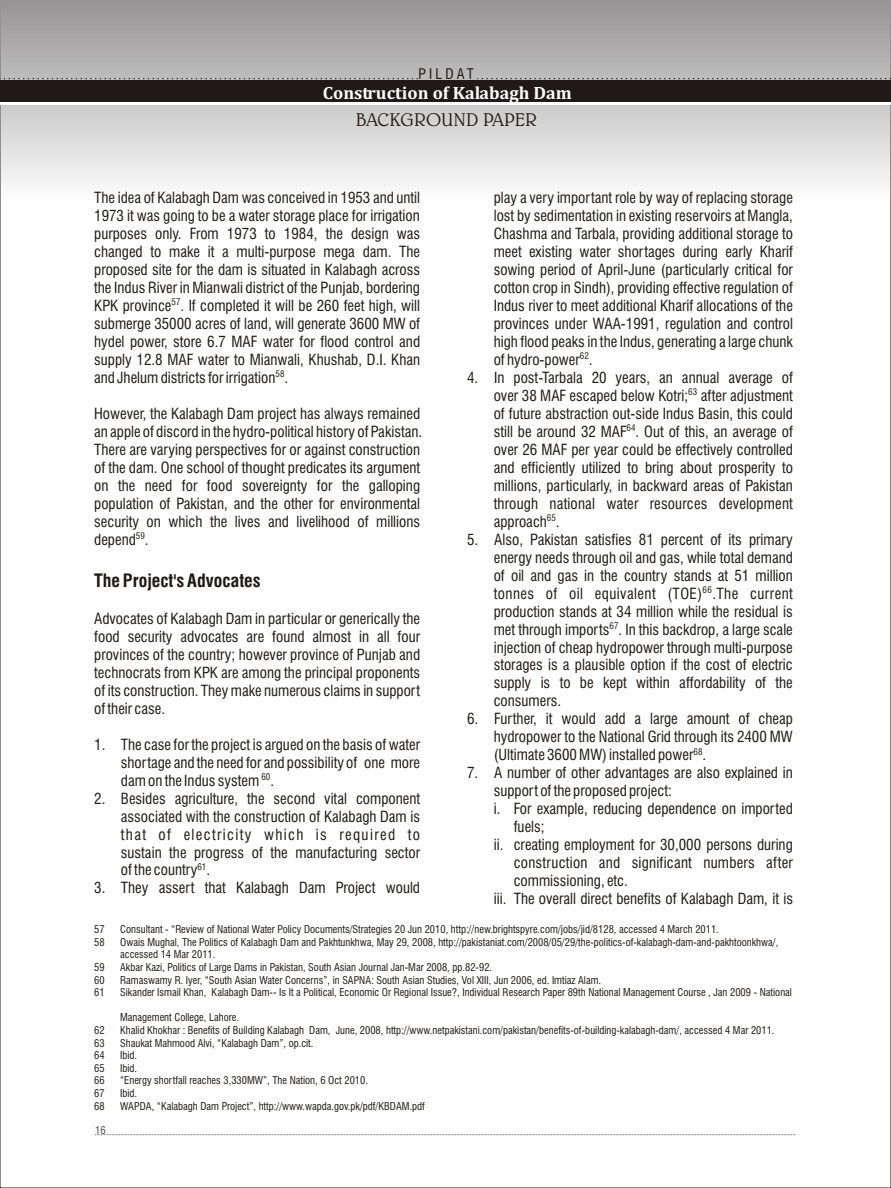
<style>
.page{position:relative;width:891px;height:1188px;background:#fff}
.page>*{position:absolute;margin:0;border:0;box-sizing:border-box;transform-origin:0 0}
.t1{font:18.75px "Belwe Lt BT";color:#1f1a17}
.t2{font:700 18px "Cambria";color:#fff}
.t3{font:700 18px "Swis 721 Cn BT";color:#1f1a17}
.t4{font:15px/18px "Swis 721 Cn BT";color:#1f1a17;text-align:justify}
.t5{font:14.25px "Swis 721 Cn BT";letter-spacing:.22em;color:#1f1a17}
.t6{font:10.5px/12.6px "Swis 721 Cn BT";color:#1f1a17}
.t7{font:10.5px "Swis 721 Cn BT";color:#4d4a47}
.t8{font:9px "Swis 721 Cn BT";color:#1f1a17}
</style>
<div class="page">
<svg style="left:95px;top:1134px;width:701px;height:1px"></svg>
<svg style="left:0;top:0;width:891px;height:201px"></svg>
<div style="left:0;top:86px;width:891px;height:19px;background:#fff"></div>
<div style="left:0;top:80px;width:891px;height:22px;background:#1f1a17"></div>
<svg style="left:477px;top:78px;width:414px;height:1px"></svg>
<svg style="left:0;top:78px;width:418px;height:1px"></svg>
<p class="t5" style="left:418px;top:69px;width:57px">PILDAT</p>
<p class="t2" style="left:323px;top:85px;width:250px">Construction of Kalabagh Dam</p>
<p class="t1" style="left:356px;top:112px;width:183px">BACKGROUND PAPER</p>
<p class="t4" style="left:94px;top:190px;width:327px">The idea of Kalabagh Dam was conceived in 1953 and until 1973 it was going to be a water storage place for irrigation purposes only. From 1973 to 1984, the design was changed to make it a multi-purpose mega dam. The proposed site for the dam is situated in Kalabagh across the Indus River in Mianwali district of the Punjab, bordering</p>
<p class="t8" style="left:172px;top:299px;width:10px">57</p>
<p class="t4" style="left:494px;top:190px;width:301px">play a very important role by way of replacing storage lost by sedimentation in existing reservoirs at Mangla, Chashma and Tarbala, providing additional storage to meet existing water shortages during early Kharif sowing period of April-June (particularly critical for cotton crop in Sindh), providing effective regulation of Indus river to meet additional Kharif allocations of the provinces under WAA-1991, regulation and control high flood peaks in the Indus, generating a large chunk</p>
<p class="t8" style="left:580px;top:353px;width:10px">62</p>
<p class="t4" style="left:94px;top:298px;width:327px">KPK province . If completed it will be 260 feet high, will submerge 35000 acres of land, will generate 3600 MW of hydel power, store 6.7 MAF water for flood control and supply 12.8 MAF water to Mianwali, Khushab, D.I. Khan</p>
<p class="t8" style="left:276px;top:371px;width:10px">58</p>
<p class="t4" style="left:494px;top:352px;width:100px">of hydro-power .</p>
<p class="t4" style="left:467px;top:370px;width:327px">4. In post-Tarbala 20 years, an annual average of</p>
<p class="t8" style="left:688px;top:389px;width:10px">63</p>
<p class="t4" style="left:94px;top:370px;width:196px">and Jhelum districts for irrigation .</p>
<p class="t4" style="left:94px;top:406px;width:329px;text-align:left">However, the Kalabagh Dam project has always remained an apple of discord in the hydro-political history of Pakistan.<br>There are varying perspectives for or against construction of the dam. One school of thought predicates its argument on the need for food sovereignty for the galloping population of Pakistan, and the other for environmental security on which the lives and livelihood of millions</p>
<p class="t8" style="left:136px;top:532px;width:10px">59</p>
<p class="t4" style="left:494px;top:388px;width:301px">over 38 MAF escaped below Kotri; after adjustment of future abstraction out-side Indus Basin, this could</p>
<p class="t8" style="left:627px;top:425px;width:10px">64</p>
<p class="t4" style="left:494px;top:424px;width:301px">still be around 32 MAF . Out of this, an average of over 26 MAF per year could be effectively controlled and efficiently utilized to bring about prosperity to millions, particularly, in backward areas of Pakistan through national water resources development</p>
<p class="t8" style="left:547px;top:514px;width:10px">65</p>
<p class="t4" style="left:494px;top:514px;width:67px">approach .</p>
<p class="t4" style="left:494px;top:532px;width:301px;text-indent:-27px">5. Also, Pakistan satisfies 81 percent of its primary energy needs through oil and gas, while total demand of oil and gas in the country stands at 51 million</p>
<p class="t8" style="left:703px;top:586px;width:11px">66</p>
<p class="t4" style="left:94px;top:532px;width:56px">depend .</p>
<p class="t3" style="left:94px;top:573px;width:168px">The Project's Advocates</p>
<p class="t4" style="left:94px;top:611px;width:327px">Advocates of Kalabagh Dam in particular or generically the food security advocates are found almost in all four provinces of the country; however province of Punjab and technocrats from KPK are among the principal proponents of its construction. They make numerous claims in support of their case.</p>
<p class="t4" style="left:94px;top:737px;width:327px;text-align:right">1. The case for the project is argued on the basis of water shortage and the need for and possibility of one more</p>
<p class="t8" style="left:261px;top:773px;width:10px">60</p>
<p class="t4" style="left:494px;top:586px;width:301px">tonnes of oil equivalent (TOE) .The current production stands at 34 million while the residual is met through imports . In this backdrop, a large scale</p>
<p class="t8" style="left:610px;top:622px;width:10px">67</p>
<p class="t4" style="left:494px;top:640px;width:301px">injection of cheap hydropower through multi-purpose storages is a plausible option if the cost of electric supply is to be kept within affordability of the consumers.</p>
<p class="t4" style="left:467px;top:712px;width:327px;text-align:right">6. Further, it would add a large amount of cheap hydropower to the National Grid through its 2400 MW</p>
<p class="t8" style="left:694px;top:748px;width:10px">68</p>
<p class="t4" style="left:494px;top:747px;width:214px">(Ultimate 3600 MW) installed power .</p>
<p class="t4" style="left:467px;top:765px;width:327px">7. A number of other advantages are also explained in</p>
<p class="t4" style="left:494px;top:783px;width:180px">support of the proposed project:</p>
<p class="t4" style="left:494px;top:801px;width:301px">i. For example, reducing dependence on imported</p>
<p class="t4" style="left:514px;top:819px;width:32px">fuels;</p>
<p class="t4" style="left:494px;top:837px;width:300px">ii. creating employment for 30,000 persons during</p>
<p class="t4" style="left:514px;top:855px;width:281px">construction and significant numbers after</p>
<p class="t4" style="left:514px;top:873px;width:116px">commissioning, etc.</p>
<p class="t4" style="left:494px;top:891px;width:301px">iii. The overall direct benefits of Kalabagh Dam, it is</p>
<p class="t4" style="left:121px;top:773px;width:155px">dam on the Indus system .</p>
<p class="t4" style="left:121px;top:791px;width:301px;text-indent:-27px">2. Besides agriculture, the second vital component associated with the construction of Kalabagh Dam is that of electricity which is required to sustain the progress of the manufacturing sector</p>
<p class="t8" style="left:197px;top:863px;width:10px">61</p>
<p class="t4" style="left:121px;top:863px;width:91px">of the country .</p>
<p class="t4" style="left:94px;top:881px;width:327px">3. They assert that Kalabagh Dam Project would</p>
<p class="t6" style="left:94px;top:924px;width:12px">57</p>
<p class="t6" style="left:120px;top:924px;width:600px">Consultant - “Review of National Water Policy Documents/Strategies 20 Jun 2010, http://new.brightspyre.com/jobs/jid/8128, accessed 4 March 2011.</p>
<p class="t6" style="left:94px;top:937px;width:12px">58</p>
<p class="t6" style="left:120px;top:937px;width:660px">Owais Mughal, The Politics of Kalabagh Dam and Pakhtunkhwa, May 29, 2008, http://pakistaniat.com/2008/05/29/the-politics-of-kalabagh-dam-and-pakhtoonkhwa/, accessed 14 Mar 2011.</p>
<p class="t6" style="left:94px;top:962px;width:12px">59</p>
<p class="t6" style="left:120px;top:962px;width:373px">Akbar Kazi, Politics of Large Dams in Pakistan, South Asian Journal Jan-Mar 2008, pp.82-92.</p>
<p class="t6" style="left:94px;top:975px;width:12px">60</p>
<p class="t6" style="left:120px;top:975px;width:482px">Ramaswamy R. Iyer, “South Asian Water Concerns”, in SAPNA: South Asian Studies, Vol XIII, Jun 2006, ed. Imtiaz Alam.</p>
<p class="t6" style="left:94px;top:987px;width:12px">61</p>
<p class="t6" style="left:120px;top:987px;width:673px">Sikander Ismail Khan, Kalabagh Dam-- Is It a Political, Economic Or Regional Issue?, Individual Research Paper 89th National Management Course , Jan 2009 - National</p>
<p class="t6" style="left:120px;top:1012px;width:120px">Management College, Lahore.</p>
<p class="t6" style="left:94px;top:1025px;width:12px">62</p>
<p class="t6" style="left:120px;top:1025px;width:656px">Khalid Khokhar : Benefits of Building Kalabagh Dam, June, 2008, http://www.netpakistani.com/pakistan/benefits-of-building-kalabagh-dam/, accessed 4 Mar 2011.</p>
<p class="t6" style="left:94px;top:1038px;width:12px">63</p>
<p class="t6" style="left:120px;top:1038px;width:195px">Shaukat Mahmood Alvi, “Kalabagh Dam”, op.cit.</p>
<p class="t6" style="left:94px;top:1050px;width:12px">64</p>
<p class="t6" style="left:120px;top:1050px;width:19px">Ibid.</p>
<p class="t6" style="left:94px;top:1063px;width:12px">65</p>
<p class="t6" style="left:120px;top:1063px;width:19px">Ibid.</p>
<p class="t6" style="left:94px;top:1075px;width:12px">66</p>
<p class="t6" style="left:120px;top:1075px;width:249px">“Energy shortfall reaches 3,330MW”, The Nation, 6 Oct 2010.</p>
<p class="t6" style="left:94px;top:1088px;width:12px">67</p>
<p class="t6" style="left:120px;top:1088px;width:19px">Ibid.</p>
<p class="t6" style="left:94px;top:1100px;width:12px">68</p>
<p class="t6" style="left:120px;top:1100px;width:306px">WAPDA, “Kalabagh Dam Project”, http://www.wapda.gov.pk/pdf/KBDAM.pdf</p>
<p class="t7" style="left:95px;top:1126px;width:12px">16</p>
</div>
